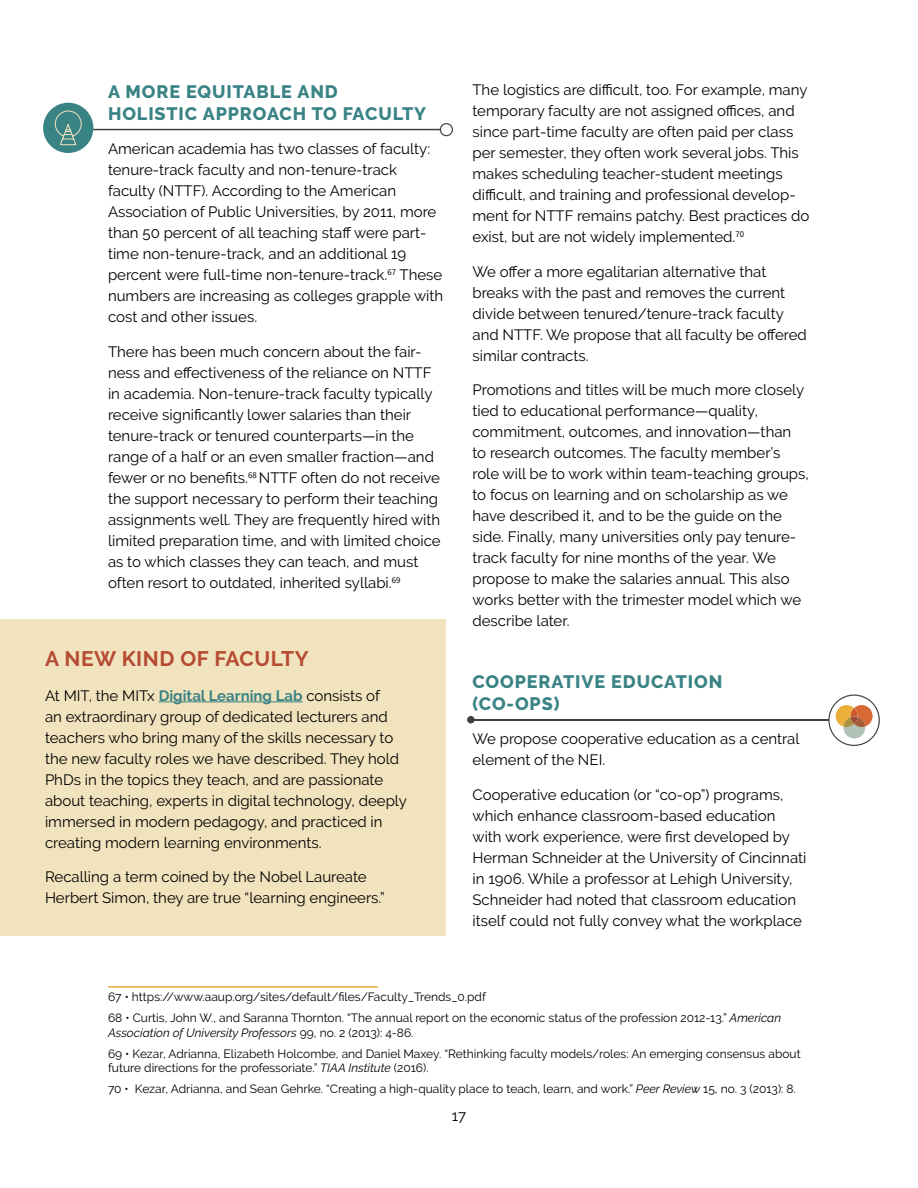
<style>
.page{position:relative;width:918px;height:1188px;background:#fff}
.page>*{position:absolute;margin:0;border:0;box-sizing:border-box;transform-origin:0 0}
.t1{font:700 21px "Raleway";letter-spacing:.025em;color:#b54b32}
.Heading_2{font:800 18px/21.6px "Raleway";letter-spacing:.05em;color:#3a8385}
.t2{font:15px/21px "Raleway";color:#000}
.Footnote{font:12px/14.4px "Raleway";color:#000}
.s1{font-weight:700;color:#3a8385}
.s2{font-style:italic}
</style>
<div class="page">
<hr style="left:108px;top:986px;width:270px;height:2px;background:#e9ae3b">
<div style="left:0;top:620px;width:446px;height:316px;background:#f1e3bd"></div>
<hr style="left:159px;top:701px;width:144px;height:1px;background:#3a8385">
<hr style="left:474px;top:719px;width:355px;height:1px;background:#43413d">
<div style="left:467px;top:716px;width:8px;height:7px;background:#43413d;border-radius:50%"></div>
<svg style="left:828px;top:695px;width:52px;height:51px"></svg>
<hr style="left:73px;top:129px;width:367px;height:1px;background:#43413d">
<div style="left:440px;top:123px;width:13px;height:13px;border:1px solid #43413d;border-radius:50%"></div>
<div style="left:43px;top:103px;width:50px;height:50px;background:#3a8385;border-radius:50%"></div>
<svg style="left:54px;top:110px;width:28px;height:36px"></svg>
<p class="Heading_2" style="left:108px;top:81px;width:320px">A MORE EQUITABLE AND<br>HOLISTIC APPROACH TO FACULTY</p>
<p class="t2" style="left:108px;top:138px;width:337px">American academia has two classes of faculty: tenure-track faculty and non-tenure-track faculty (NTTF). According to the American Association of Public Universities, by 2011, more than 50 percent of all teaching staff were part&shy;time non-tenure-track, and an additional 19 percent were full-time non-tenure-track.<sup>67</sup> These numbers are increasing as colleges grapple with cost and other issues.</p>
<p class="t2" style="left:108px;top:341px;width:334px">There has been much concern about the fair&shy;ness and effectiveness of the reliance on NTTF in academia. Non-tenure-track faculty typically receive significantly lower salaries than their tenure-track or tenured counterparts—in the range of a half or an even smaller fraction—and fewer or no benefits.<sup>68</sup> NTTF often do not receive the support necessary to perform their teaching assignments well. They are frequently hired with limited preparation time, and with limited choice as to which classes they can teach, and must often resort to outdated, inherited syllabi.<sup>69</sup></p>
<p class="t1" style="left:45px;top:647px;width:265px">A NEW KIND OF FACULTY</p>
<p class="t2" style="left:45px;top:685px;width:363px">At MIT, the MITx <span class="s1">Digital Learning Lab</span> consists of<br>an extraordinary group of dedicated lecturers and teachers who bring many of the skills necessary to the new faculty roles we have described. They hold PhDs in the topics they teach, and are passionate about teaching, experts in digital technology, deeply immersed in modern pedagogy, and practiced in creating modern learning environments.</p>
<p class="t2" style="left:45px;top:866px;width:341px">Recalling a term coined by the Nobel Laureate<br>Herbert Simon, they are true “learning engineers.”</p>
<p class="t2" style="left:472px;top:79px;width:338px">The logistics are difficult, too. For example, many temporary faculty are not assigned offices, and since part-time faculty are often paid per class per semester, they often work several jobs. This makes scheduling teacher-student meetings difficult, and training and professional develop&shy;ment for NTTF remains patchy. Best practices do exist, but are not widely implemented.<sup>70</sup></p>
<p class="t2" style="left:472px;top:261px;width:336px">We offer a more egalitarian alternative that breaks with the past and removes the current divide between tenured/tenure-track faculty and NTTF. We propose that all faculty be offered similar contracts.</p>
<p class="t2" style="left:472px;top:379px;width:338px">Promotions and titles will be much more closely tied to educational performance—quality, commitment, outcomes, and innovation—than<br>to research outcomes. The faculty member’s role will be to work within team-teaching groups, to focus on learning and on scholarship as we have described it, and to be the guide on the side. Finally, many universities only pay tenure&shy;track faculty for nine months of the year. We propose to make the salaries annual. This also works better with the trimester model which we describe later.</p>
<p class="Heading_2" style="left:472px;top:671px;width:252px">COOPERATIVE EDUCATION (CO-OPS)</p>
<p class="t2" style="left:472px;top:728px;width:329px">We propose cooperative education as a central element of the NEI.</p>
<p class="t2" style="left:472px;top:784px;width:335px">Cooperative education (or “co-op”) programs, which enhance classroom-based education with work experience, were first developed by Herman Schneider at the University of Cincinnati in 1906. While a professor at Lehigh University, Schneider had noted that classroom education itself could not fully convey what the workplace</p>
<p class="Footnote" style="left:108px;top:990px;width:379px">67 • https://www.aaup.org/sites/default/files/Faculty_Trends_0.pdf</p>
<p class="Footnote" style="left:108px;top:1011px;width:675px">68 • Curtis, John W., and Saranna Thornton. “The annual report on the economic status of the profession 2012-13.” <span class="s2">American<br>Association of University Professors</span> 99, no. 2 (2013): 4-86.</p>
<p class="Footnote" style="left:108px;top:1046px;width:694px">69 • Kezar, Adrianna, Elizabeth Holcombe, and Daniel Maxey. “Rethinking faculty models/roles: An emerging consensus about future directions for the professoriate.” <span class="s2">TIAA Institute</span> (2016).</p>
<p class="Footnote" style="left:108px;top:1082px;width:689px">70 • Kezar, Adrianna, and Sean Gehrke. “Creating a high-quality place to teach, learn, and work.” <span class="s2">Peer Review</span> 15, no. 3 (2013): 8.</p>
<p class="t2" style="left:452px;top:1105px;width:16px">17</p>
</div>
